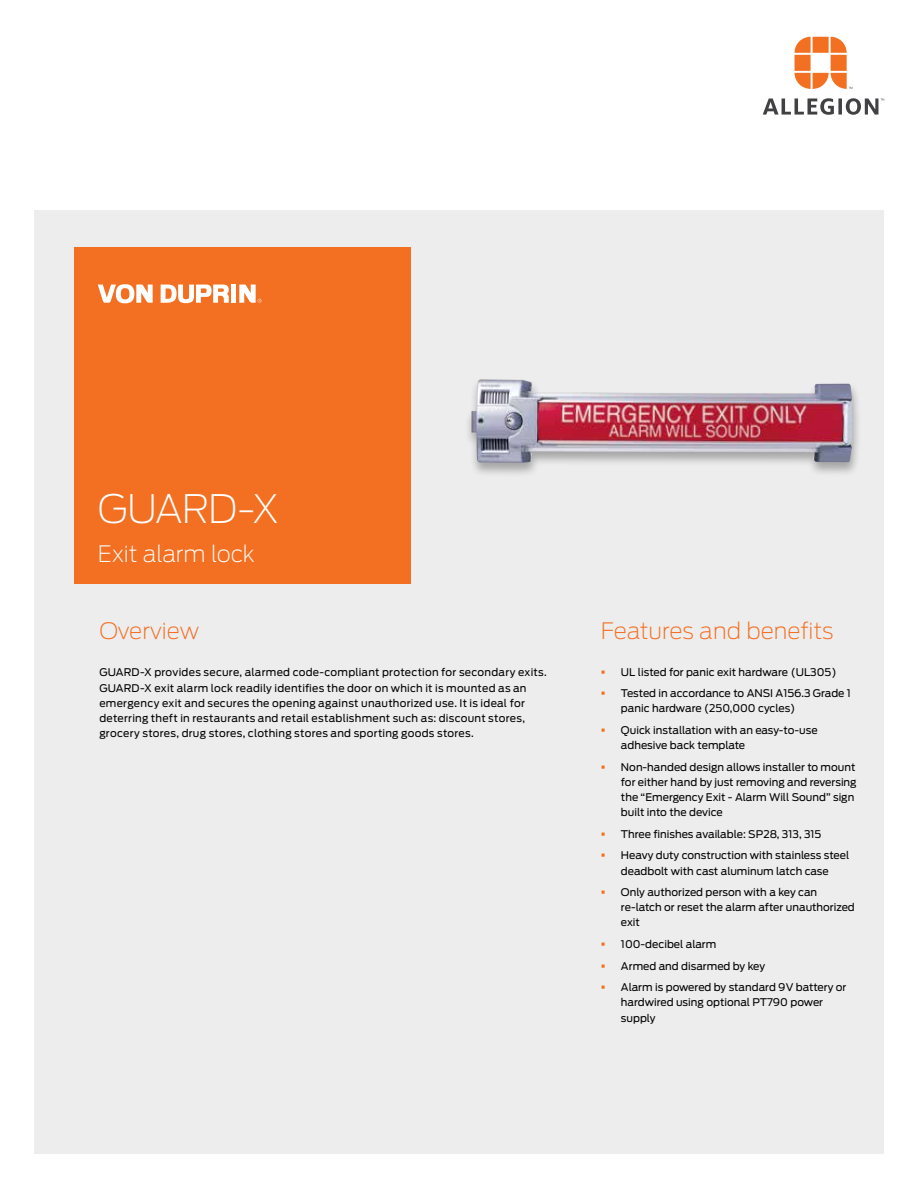
<style>
.page{position:relative;width:918px;height:1188px;background:#fff}
.page>*{position:absolute;margin:0;border:0;box-sizing:border-box;transform-origin:0 0}
.t1{font:200 39px "Antenna";letter-spacing:-.025em;color:#fff}
.t2{font:200 22.5px "Antenna";color:#f36f21}
.t3{font:200 22.5px "Antenna";letter-spacing:-.01em;color:#fff}
.t4{font:10.5px/15px "Antenna";color:#000}
.t5{font:10.5px/15px "Antenna";letter-spacing:.025em;color:#000}
.s1{color:#f36f21}
</style>
<div class="page">
<svg style="left:795px;top:37px;width:57px;height:52px"></svg>
<svg style="left:763px;top:98px;width:121px;height:17px"></svg>
<div style="left:34px;top:210px;width:850px;height:944px;background:#ededee"></div>
<div style="left:465px;top:378px;width:397px;height:100px;background:#000;opacity:.3"></div>
<img style="left:471px;top:379px;width:382px;height:84px">
<div style="left:74px;top:247px;width:337px;height:336px;background:#f36f21"></div>
<svg style="left:98px;top:284px;width:55px;height:19px"></svg>
<svg style="left:161px;top:285px;width:68px;height:18px"></svg>
<div style="left:231px;top:285px;width:5px;height:18px;background:#fff"></div>
<svg style="left:239px;top:285px;width:23px;height:18px"></svg>
<h1 class="t1" style="left:98px;top:486px;width:183px">GUARD-X</h1>
<h2 class="t3" style="left:98px;top:541px;width:158px">Exit alarm lock</h2>
<h2 class="t2" style="left:99px;top:618px;width:101px">Overview</h2>
<p class="t5" style="left:99px;top:665px;width:449px">GUARD-X provides secure, alarmed code-compliant protection for secondary exits.<br>GUARD-X exit alarm lock readily identifies the door on which it is mounted as an emergency exit and secures the opening against unauthorized use. It is ideal for deterring theft in restaurants and retail establishment such as: discount stores, grocery stores, drug stores, clothing stores and sporting goods stores.</p>
<h2 class="t2" style="left:601px;top:618px;width:234px">Features and benefits</h2>
<p class="t4" style="left:601px;top:664px;width:237px"><span class="s1">▪</span> UL listed for panic exit hardware (UL305)</p>
<p class="t4" style="left:621px;top:686px;width:232px;text-indent:-20px"><span class="s1">▪</span> Tested in accordance to ANSI A156.3 Grade 1 panic hardware (250,000 cycles)</p>
<p class="t4" style="left:621px;top:723px;width:198px;text-indent:-20px"><span class="s1">▪</span> Quick installation with an easy-to-use adhesive back template</p>
<p class="t4" style="left:621px;top:760px;width:237px;text-indent:-20px"><span class="s1">▪</span> Non-handed design allows installer to mount for either hand by just removing and reversing the “Emergency Exit - Alarm Will Sound” sign built into the device</p>
<p class="t4" style="left:601px;top:826px;width:222px"><span class="s1">▪</span> Three finishes available: SP28, 313, 315</p>
<p class="t4" style="left:601px;top:848px;width:250px;text-align:center"><span class="s1">▪</span> Heavy duty construction with stainless steel deadbolt with cast aluminum latch case</p>
<p class="t4" style="left:621px;top:885px;width:235px;text-indent:-20px"><span class="s1">▪</span> Only authorized person with a key can re-latch or reset the alarm after unauthorized exit</p>
<p class="t4" style="left:601px;top:937px;width:117px"><span class="s1">▪</span> 100-decibel alarm</p>
<p class="t4" style="left:601px;top:958px;width:166px"><span class="s1">▪</span> Armed and disarmed by key</p>
<p class="t4" style="left:621px;top:980px;width:227px;text-indent:-20px"><span class="s1">▪</span> Alarm is powered by standard 9V battery or hardwired using optional PT790 power supply</p>
</div>
